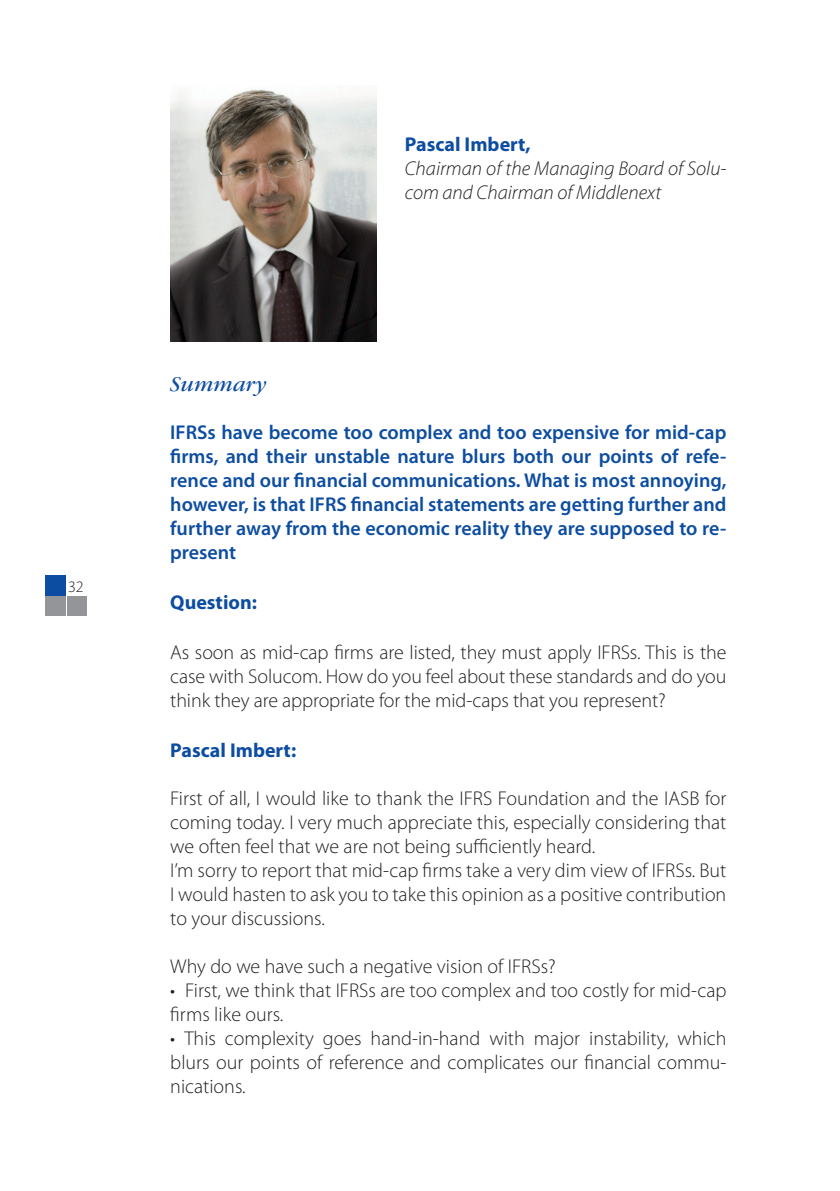
<style>
.page{position:relative;width:840px;height:1191px;background:#fff}
.page>*{position:absolute;margin:0;border:0;box-sizing:border-box;transform-origin:0 0}
.t1{font:italic 22px "Garamond LT";color:#0d4da1}
.t2{font:300 20px/24px "Myriad Pro";color:#231f20;text-align:justify}
.t3{font:600 20px/24px "Myriad Pro";color:#0d4da1;text-align:justify}
.t4{font:italic 300 20px/24px "Myriad Pro";color:#231f20}
.t5{font:700 20px "Myriad Pro";color:#0d4da1}
.t6{font:300 16px "Myriad Pro";color:#231f20}
</style>
<div class="page">
<div style="left:45px;top:574px;width:20px;height:21px;background:#0d4da1"></div>
<div style="left:45px;top:596px;width:20px;height:20px;background:#939598"></div>
<div style="left:67px;top:596px;width:19px;height:20px;background:#939598"></div>
<img style="left:170px;top:89px;width:206px;height:252px">
<p class="t6" style="left:68px;top:576px;width:17px">32</p>
<p class="t5" style="left:404px;top:131px;width:127px">Pascal Imbert,</p>
<p class="t4" style="left:404px;top:156px;width:323px">Chairman of the Managing Board of Solu&shy;com and Chairman of Middlenext</p>
<p class="t1" style="left:170px;top:372px;width:98px">Summary</p>
<p class="t3" style="left:170px;top:419px;width:557px">IFRSs have become too complex and too expensive for mid-cap firms, and their unstable nature blurs both our points of refe&shy;rence and our financial communications. What is most annoying, however, is that IFRS financial statements are getting further and further away from the economic reality they are supposed to re&shy;present</p>
<p class="t5" style="left:170px;top:589px;width:88px">Question:</p>
<p class="t2" style="left:170px;top:640px;width:557px">As soon as mid-cap firms are listed, they must apply IFRSs. This is the case with Solucom. How do you feel about these standards and do you think they are appropriate for the mid-caps that you represent?</p>
<p class="t5" style="left:170px;top:737px;width:127px">Pascal Imbert:</p>
<p class="t2" style="left:170px;top:786px;width:557px;text-align:left">First of all, I would like to thank the IFRS Foundation and the IASB for coming today. I very much appreciate this, especially considering that we often feel that we are not being sufficiently heard.<br>I’m sorry to report that mid-cap firms take a very dim view of IFRSs. But I would hasten to ask you to take this opinion as a positive contribution to your discussions.</p>
<p class="t2" style="left:170px;top:954px;width:387px">Why do we have such a negative vision of IFRSs?</p>
<p class="t2" style="left:170px;top:978px;width:557px">• First, we think that IFRSs are too complex and too costly for mid-cap firms like ours.</p>
<p class="t2" style="left:170px;top:1026px;width:557px">• This complexity goes hand-in-hand with major instability, which blurs our points of reference and complicates our financial commu&shy;nications.</p>
</div>
